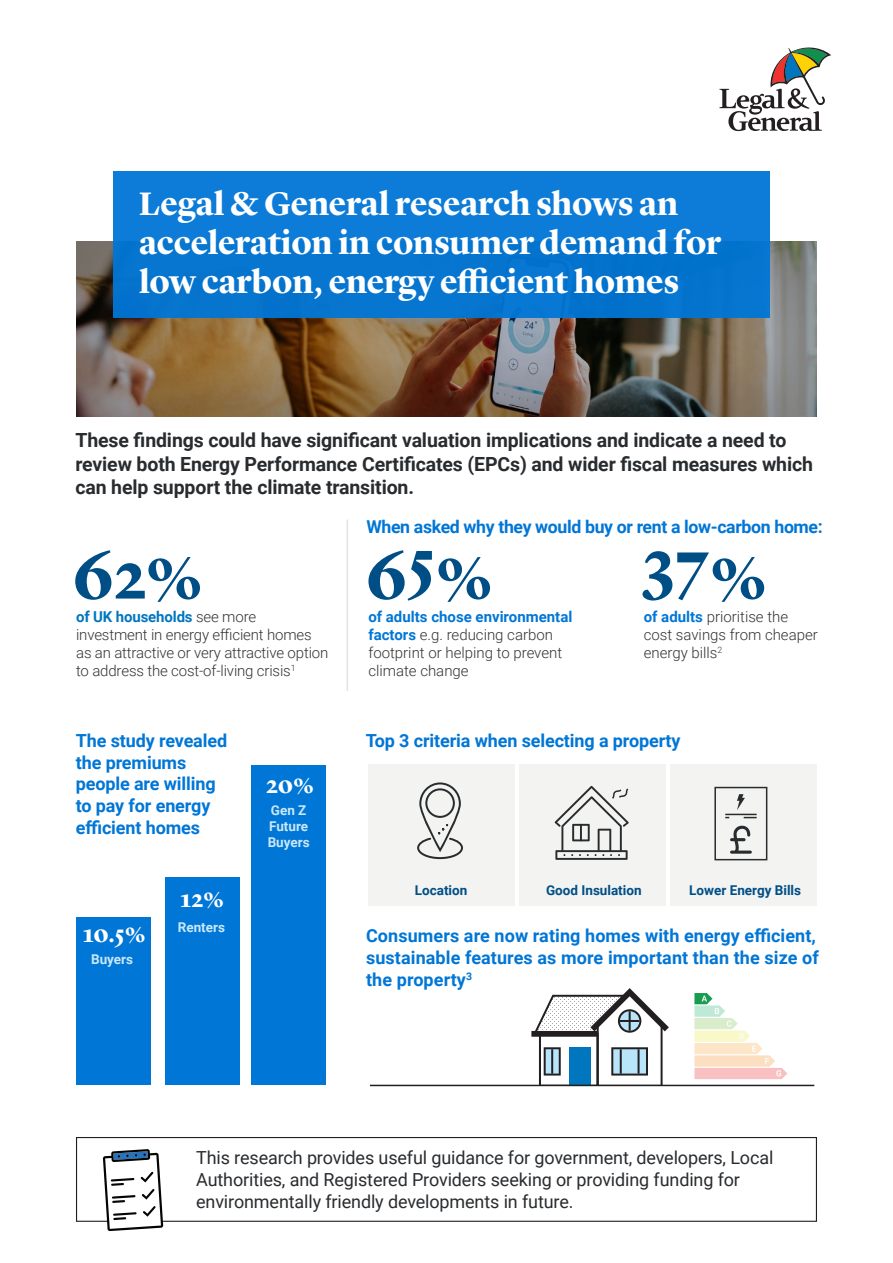
<style>
.page{position:relative;width:893px;height:1263px;background:#fff}
.page>*{position:absolute;margin:0;border:0;box-sizing:border-box;transform-origin:0 0}
.Stat{font:700 66px "Lyon Display";color:#004e86}
.Cover_heading_white{font:700 33.75px/39px "Lyon Display";letter-spacing:-.005em;color:#fff}
.Stat-2{font:700 24px "Lyon Display";color:#fff}
.Heading_2_blue{font:700 19.5px/23.4px "Roboto";letter-spacing:-.005em;color:#292c2f}
.Heading_2_blue-2{font:700 18px/21.6px "Roboto";letter-spacing:-.005em;color:#0076d6}
.Heading_2_blue-3{font:18px/21.6px "Roboto";letter-spacing:-.005em;color:#292c2f}
.Heading_2_blue-4{font:700 17.7px "Roboto";letter-spacing:-.02em;color:#0076d6}
.Body_Charcoal{font:300 15px/18px "Roboto";letter-spacing:-.005em;color:#333}
.Body_Charcoal-2{font:700 15px "Roboto";letter-spacing:-.01em;color:#0076bf}
.Disclaimer_Text{font:700 13.5px "Roboto";color:#004e86}
.Disclaimer_Text-2{font:700 13.5px "Roboto";color:#c9e8fb}
.s1{font-weight:300;color:#333}
.s2{font-weight:700;color:#0076d6}
</style>
<div class="page">
<div style="left:670px;top:764px;width:146px;height:142px;background:#f3f3f1"></div>
<svg style="left:532px;top:988px;width:138px;height:97px"></svg>
<hr style="left:551px;top:1049px;width:2px;height:24px;background:#231f20">
<svg style="left:694px;top:993px;width:19px;height:12px"></svg>
<svg style="left:694px;top:1005px;width:94px;height:74px"></svg>
<div style="left:76px;top:240px;width:743px;height:179px;background:#231f20;opacity:.36"></div>
<svg style="left:719px;top:47px;width:112px;height:84px"></svg>
<div style="left:76px;top:1137px;width:741px;height:85px;border:1px solid #231f20"></div>
<svg style="left:103px;top:1149px;width:60px;height:82px"></svg>
<div style="left:113px;top:171px;width:657px;height:147px;background:#0777d3"></div>
<div style="left:165px;top:877px;width:74px;height:208px;background:#0076d6"></div>
<div style="left:251px;top:765px;width:75px;height:320px;background:#0076d6"></div>
<div style="left:76px;top:917px;width:75px;height:168px;background:#0076d6"></div>
<div style="left:519px;top:764px;width:147px;height:142px;background:#f3f3f1"></div>
<svg style="left:555px;top:786px;width:74px;height:74px"></svg>
<div style="left:368px;top:764px;width:146px;height:142px;background:#f3f3f1"></div>
<svg style="left:417px;top:782px;width:46px;height:77px"></svg>
<div style="left:714px;top:787px;width:53px;height:73px;border:2px solid #292c2f"></div>
<hr style="left:725px;top:814px;width:32px;height:1px;background:#292c2f">
<svg style="left:744px;top:817px;width:13px;height:1px"></svg>
<svg style="left:730px;top:825px;width:22px;height:29px"></svg>
<svg style="left:737px;top:794px;width:8px;height:16px"></svg>
<hr style="left:347px;top:519px;width:1px;height:172px;background:#e3e3e3">
<hr style="left:370px;top:1085px;width:444px;height:1px;background:#231f20">
<p class="Cover_heading_white" style="left:139px;top:181px;width:583px">Legal &amp; General research shows an acceleration in consumer demand for low carbon, energy efficient homes</p>
<p class="Heading_2_blue" style="left:75px;top:428px;width:739px">These findings could have significant valuation implications and indicate a need to review both Energy Performance Certificates (EPCs) and wider fiscal measures which can help support the climate transition.</p>
<p class="Stat" style="left:72px;top:527px;width:133px">62%</p>
<p class="Body_Charcoal-2" style="left:76px;top:607px;width:182px">of UK households <span class="s1">see more</span></p>
<p class="Body_Charcoal" style="left:76px;top:625px;width:254px">investment in energy efficient homes as an attractive or very attractive option to address the cost-of-living crisis<sup>1</sup></p>
<p class="Heading_2_blue-4" style="left:366px;top:514px;width:458px">When asked why they would buy or rent a low-carbon home:</p>
<p class="Stat" style="left:365px;top:527px;width:129px">65%</p>
<p class="Stat" style="left:642px;top:515px;width:127px">37%</p>
<p class="Body_Charcoal" style="left:368px;top:607px;width:205px"><span class="s2">of adults chose environmental factors</span> e.g. reducing carbon footprint or helping to prevent climate change</p>
<p class="Body_Charcoal" style="left:644px;top:607px;width:176px"><span class="s2">of adults</span> prioritise the cost savings from cheaper energy bills<sup>2</sup></p>
<p class="Heading_2_blue-2" style="left:76px;top:729px;width:153px">The study revealed the premiums people are willing to pay for energy efficient homes</p>
<p class="Heading_2_blue-2" style="left:366px;top:729px;width:316px">Top 3 criteria when selecting a property</p>
<p class="Stat-2" style="left:266px;top:767px;width:50px">20%</p>
<p class="Disclaimer_Text-2" style="left:271px;top:801px;width:37px">Gen Z</p>
<p class="Disclaimer_Text-2" style="left:269px;top:817px;width:41px">Future</p>
<p class="Disclaimer_Text-2" style="left:268px;top:833px;width:44px">Buyers</p>
<p class="Stat-2" style="left:83px;top:916px;width:64px">10.5%</p>
<p class="Disclaimer_Text-2" style="left:91px;top:949px;width:44px">Buyers</p>
<p class="Stat-2" style="left:180px;top:881px;width:45px">12%</p>
<p class="Disclaimer_Text-2" style="left:178px;top:917px;width:49px">Renters</p>
<p class="Disclaimer_Text" style="left:415px;top:881px;width:54px">Location</p>
<p class="Disclaimer_Text" style="left:546px;top:881px;width:97px">Good Insulation</p>
<p class="Disclaimer_Text" style="left:689px;top:881px;width:113px">Lower Energy Bills</p>
<p class="Heading_2_blue-2" style="left:366px;top:924px;width:454px">Consumers are now rating homes with energy efficient, sustainable features as more important than the size of the property<sup>3</sup></p>
<p class="Heading_2_blue-3" style="left:196px;top:1146px;width:579px">This research provides useful guidance for government, developers, Local<br>Authorities, and Registered Providers seeking or providing funding for environmentally friendly developments in future.</p>
</div>
